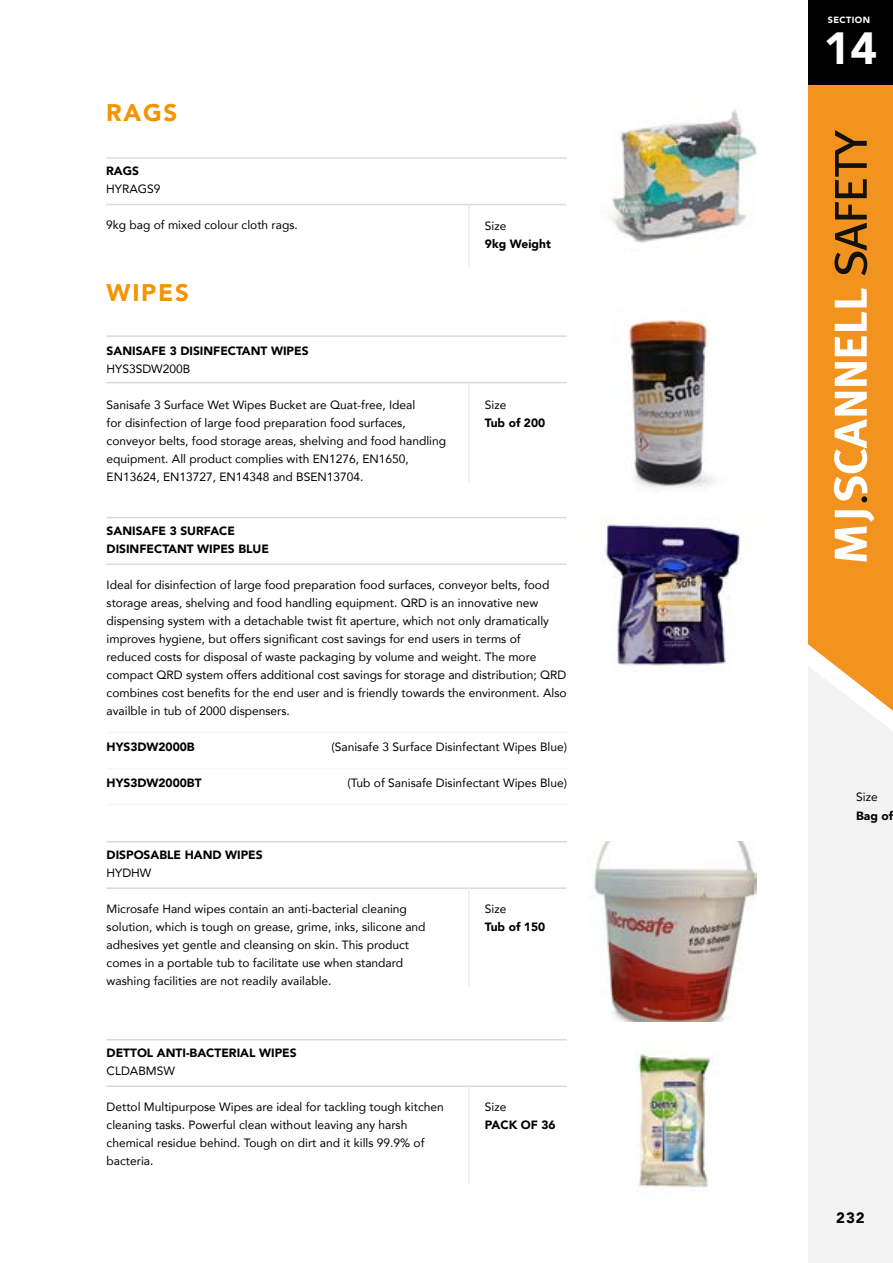
<style>
.page{position:relative;width:893px;height:1263px;background:#fff}
.page>*{position:absolute;margin:0;border:0;box-sizing:border-box;transform-origin:0 0}
.t1{font:900 45px "Avenir";color:#fff}
.t2{font:900 24px "Avenir";letter-spacing:.075em;color:#f49400}
.t3{font:900 15px "Avenir";color:#000}
.t4{font:12px/18px "Avenir";color:#000}
.t5{font:900 12px/18px "Avenir";color:#000}
.t6{font:900 9px "Avenir";letter-spacing:.05em;color:#fff}
</style>
<div class="page">
<div style="left:808px;top:85px;width:85px;height:581px;background:#f2931f"></div>
<div style="left:808px;top:0;width:85px;height:85px;background:#000"></div>
<div style="left:808px;top:666px;width:85px;height:597px;background:#f3f3f3"></div>
<svg style="left:834px;top:130px;width:33px;height:145px;background:#a56618"></svg>
<svg style="left:835px;top:362px;width:32px;height:24px"></svg>
<svg style="left:835px;top:288px;width:32px;height:68px"></svg>
<svg style="left:835px;top:510px;width:39px;height:52px"></svg>
<svg style="left:834px;top:392px;width:33px;height:110px"></svg>
<hr style="left:106px;top:204px;width:461px;height:1px;background:#dadada">
<hr style="left:106px;top:157px;width:461px;height:2px;background:#dadada">
<hr style="left:468px;top:204px;width:2px;height:63px;background:#ededed">
<img style="left:610px;top:110px;width:148px;height:133px">
<hr style="left:106px;top:382px;width:461px;height:1px;background:#dadada">
<hr style="left:107px;top:335px;width:460px;height:2px;background:#dadada">
<hr style="left:468px;top:383px;width:2px;height:99px;background:#ededed">
<hr style="left:106px;top:563px;width:461px;height:2px;background:#dadada">
<hr style="left:107px;top:517px;width:460px;height:1px;background:#dadada">
<hr style="left:106px;top:887px;width:461px;height:2px;background:#dadada">
<hr style="left:107px;top:841px;width:460px;height:1px;background:#dadada">
<hr style="left:468px;top:887px;width:2px;height:99px;background:#ededed">
<hr style="left:106px;top:1085px;width:461px;height:2px;background:#dadada">
<hr style="left:107px;top:1039px;width:460px;height:1px;background:#dadada">
<hr style="left:468px;top:1085px;width:2px;height:99px;background:#ededed">
<img style="left:628px;top:320px;width:86px;height:168px">
<img style="left:588px;top:517px;width:154px;height:152px">
<img style="left:591px;top:841px;width:166px;height:180px">
<img style="left:636px;top:1050px;width:75px;height:138px">
<hr style="left:107px;top:732px;width:460px;height:1px;background:#f6f6f6">
<hr style="left:108px;top:768px;width:460px;height:1px;background:#f6f6f6">
<hr style="left:107px;top:804px;width:460px;height:1px;background:#f6f6f6">
<h2 class="t2" style="left:106px;top:97px;width:73px">RAGS</h2>
<p class="t5" style="left:106px;top:162px;width:34px">RAGS</p>
<p class="t4" style="left:106px;top:180px;width:56px">HYRAGS9</p>
<p class="t4" style="left:106px;top:216px;width:193px">9kg bag of mixed colour cloth rags.</p>
<h2 class="t2" style="left:107px;top:277px;width:84px">WIPES</h2>
<p class="t5" style="left:107px;top:342px;width:204px">SANISAFE 3 DISINFECTANT WIPES</p>
<p class="t4" style="left:485px;top:217px;width:23px">Size</p>
<p class="t5" style="left:485px;top:235px;width:68px">9kg Weight</p>
<p class="t4" style="left:107px;top:360px;width:85px">HYS3SDW200B</p>
<p class="t4" style="left:107px;top:396px;width:341px">Sanisafe 3 Surface Wet Wipes Bucket are Quat-free, Ideal<br>for disinfection of large food preparation food surfaces, conveyor belts, food storage areas, shelving and food handling equipment. All product complies with EN1276, EN1650, EN13624, EN13727, EN14348 and BSEN13704.</p>
<p class="t4" style="left:485px;top:396px;width:23px">Size</p>
<p class="t5" style="left:485px;top:414px;width:62px">Tub of 200</p>
<p class="t5" style="left:107px;top:522px;width:164px">SANISAFE 3 SURFACE<br>DISINFECTANT WIPES BLUE</p>
<p class="t4" style="left:107px;top:576px;width:462px">Ideal for disinfection of large food preparation food surfaces, conveyor belts, food storage areas, shelving and food handling equipment. QRD is an innovative new dispensing system with a detachable twist fit aperture, which not only dramatically improves hygiene, but offers significant cost savings for end users in terms of reduced costs for disposal of waste packaging by volume and weight. The more compact QRD system offers additional cost savings for storage and distribution; QRD combines cost benefits for the end user and is friendly towards the environment. Also availble in tub of 2000 dispensers.</p>
<p class="t5" style="left:107px;top:738px;width:90px">HYS3DW2000B</p>
<p class="t5" style="left:107px;top:774px;width:97px">HYS3DW2000BT</p>
<p class="t5" style="left:107px;top:846px;width:158px">DISPOSABLE HAND WIPES</p>
<p class="t4" style="left:331px;top:738px;width:237px">(Sanisafe 3 Surface Disinfectant Wipes Blue)</p>
<p class="t4" style="left:347px;top:774px;width:221px">(Tub of Sanisafe Disinfectant Wipes Blue)</p>
<p class="t4" style="left:107px;top:864px;width:46px">HYDHW</p>
<p class="t4" style="left:107px;top:900px;width:321px">Microsafe Hand wipes contain an anti-bacterial cleaning solution, which is tough on grease, grime, inks, silicone and adhesives yet gentle and cleansing on skin. This product comes in a portable tub to facilitate use when standard washing facilities are not readily available.</p>
<p class="t4" style="left:485px;top:900px;width:23px">Size</p>
<p class="t5" style="left:485px;top:918px;width:62px">Tub of 150</p>
<p class="t5" style="left:107px;top:1044px;width:192px">DETTOL ANTI-BACTERIAL WIPES</p>
<p class="t4" style="left:107px;top:1062px;width:70px">CLDABMSW</p>
<p class="t4" style="left:107px;top:1098px;width:339px">Dettol Multipurpose Wipes are ideal for tackling tough kitchen cleaning tasks. Powerful clean without leaving any harsh chemical residue behind. Tough on dirt and it kills 99.9% of bacteria.</p>
<p class="t4" style="left:485px;top:1098px;width:23px">Size</p>
<p class="t5" style="left:485px;top:1116px;width:72px">PACK OF 36</p>
<p class="t6" style="left:828px;top:14px;width:44px">SECTION</p>
<h1 class="t1" style="left:824px;top:19px;width:55px">14</h1>
<p class="t4" style="left:856px;top:789px;width:23px">Size</p>
<p class="t5" style="left:856px;top:807px;width:39px">Bag of</p>
<p class="t3" style="left:836px;top:1208px;width:30px">232</p>
</div>
